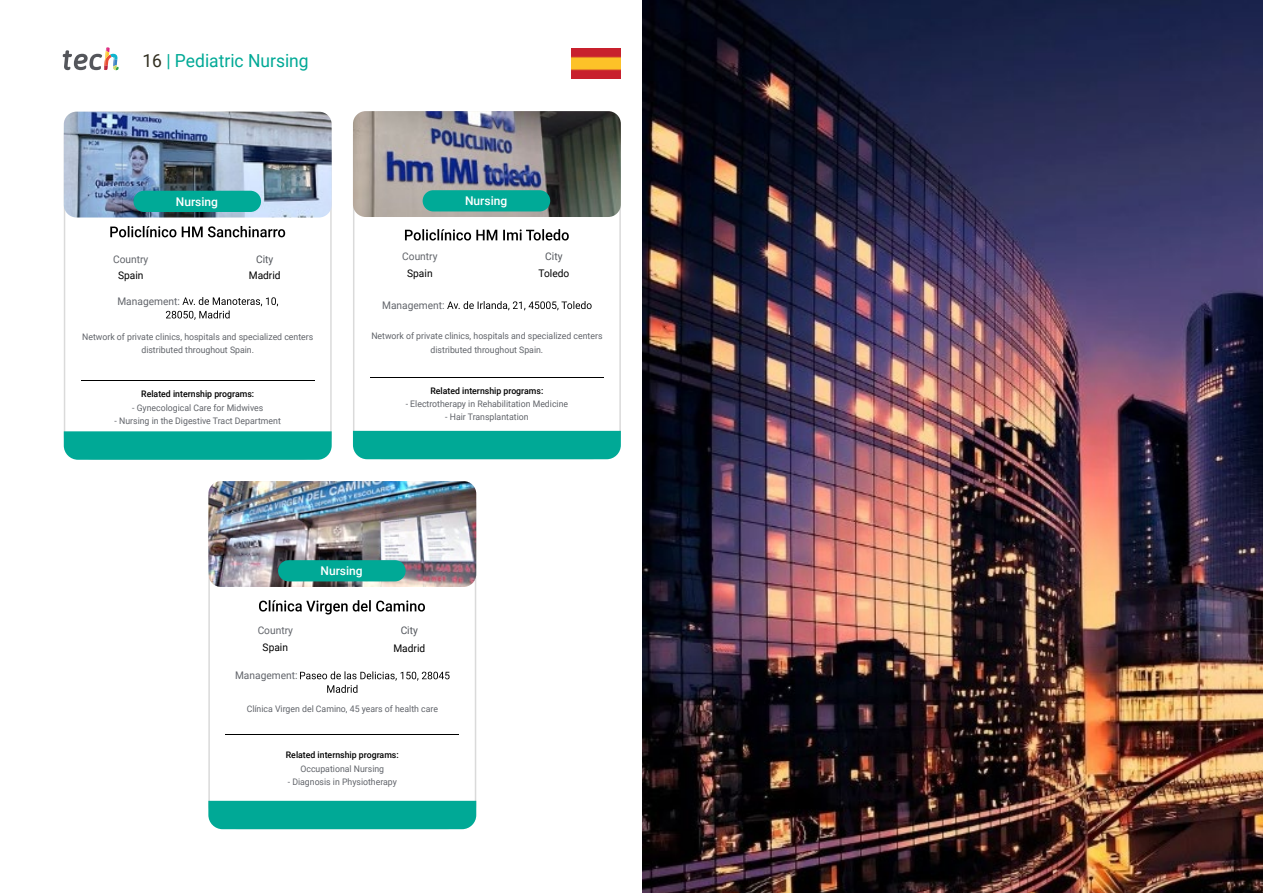
<style>
.page{position:relative;width:1263px;height:893px;background:#fff}
.page>*{position:absolute;margin:0;border:0;box-sizing:border-box;transform-origin:0 0}
.t1{font:18px "Roboto";color:#00a996}
.t2{font:500 12px "Roboto";color:#fff}
.t3{font:10.5px "Roboto";color:#61646a}
.t4{font:10.5px "Roboto";color:#000}
.t5{font:10.5px "Roboto";color:#52555b}
.t6{font:9px/13.5px "Roboto";color:#61646a;text-align:center}
.t7{font:500 9px "Roboto";color:#000}
.s1{color:#312e20}
</style>
<div class="page">
<svg style="left:63px;top:47px;width:56px;height:24px"></svg>
<img style="left:571px;top:48px;width:50px;height:30px">
<img style="left:642px;top:0;width:621px;height:893px">
<svg style="left:63px;top:111px;width:269px;height:337px"></svg>
<img style="left:64px;top:112px;width:268px;height:105px">
<div style="left:133px;top:191px;width:128px;height:21px;background:#00aa97;border-radius:11px"></div>
<svg style="left:64px;top:431px;width:268px;height:29px;background:#07ab99"></svg>
<hr style="left:81px;top:380px;width:234px;height:1px;background:#000">
<svg style="left:110px;top:226px;width:175px;height:11px"></svg>
<svg style="left:166px;top:297px;width:112px;height:23px"></svg>
<svg style="left:352px;top:217px;width:269px;height:243px"></svg>
<img style="left:353px;top:111px;width:268px;height:106px">
<div style="left:423px;top:190px;width:127px;height:21px;background:#00aa97;border-radius:11px"></div>
<div style="left:353px;top:431px;width:268px;height:28px;background:#00a996"></div>
<hr style="left:370px;top:377px;width:234px;height:1px;background:#000">
<svg style="left:405px;top:229px;width:164px;height:12px"></svg>
<svg style="left:447px;top:301px;width:145px;height:9px"></svg>
<svg style="left:208px;top:492px;width:269px;height:338px"></svg>
<img style="left:208px;top:481px;width:268px;height:106px">
<div style="left:278px;top:560px;width:128px;height:21px;background:#00a996;border-radius:11px"></div>
<div style="left:208px;top:801px;width:268px;height:28px;background:#00a996"></div>
<hr style="left:225px;top:734px;width:234px;height:1px;background:#000">
<svg style="left:259px;top:600px;width:166px;height:14px"></svg>
<svg style="left:300px;top:671px;width:150px;height:22px"></svg>
<h1 class="t1" style="left:142px;top:48px;width:168px"><span class="s1">16</span> | Pediatric Nursing</h1>
<h2 class="t2" style="left:176px;top:193px;width:44px">Nursing</h2>
<h2 class="t2" style="left:465px;top:193px;width:44px">Nursing</h2>
<p class="t3" style="left:113px;top:252px;width:37px">Country</p>
<p class="t4" style="left:118px;top:268px;width:27px">Spain</p>
<p class="t5" style="left:256px;top:252px;width:19px">City</p>
<p class="t4" style="left:249px;top:268px;width:33px">Madrid</p>
<p class="t3" style="left:402px;top:249px;width:37px">Country</p>
<p class="t4" style="left:407px;top:266px;width:27px">Spain</p>
<p class="t5" style="left:545px;top:249px;width:19px">City</p>
<p class="t4" style="left:538px;top:266px;width:32px">Toledo</p>
<p class="t3" style="left:117px;top:294px;width:64px">Management:</p>
<p class="t6" style="left:82px;top:329px;width:233px">Network of private clinics, hospitals and specialized centers distributed throughout Spain.</p>
<p class="t7" style="left:141px;top:388px;width:114px">Related internship programs:</p>
<p class="t6" style="left:132px;top:400px;width:133px">- Gynecological Care for Midwives</p>
<p class="t6" style="left:115px;top:414px;width:168px">- Nursing in the Digestive Tract Department</p>
<p class="t3" style="left:382px;top:298px;width:64px">Management:</p>
<p class="t6" style="left:371px;top:329px;width:233px">Network of private clinics, hospitals and specialized centers distributed throughout Spain.</p>
<p class="t7" style="left:430px;top:384px;width:114px">Related internship programs:</p>
<p class="t6" style="left:406px;top:397px;width:164px">- Electrotherapy in Rehabilitation Medicine</p>
<p class="t6" style="left:445px;top:410px;width:85px">- Hair Transplantation</p>
<p class="t3" style="left:258px;top:623px;width:37px">Country</p>
<p class="t4" style="left:263px;top:639px;width:27px">Spain</p>
<p class="t3" style="left:235px;top:668px;width:64px">Management:</p>
<h2 class="t2" style="left:320px;top:563px;width:44px">Nursing</h2>
<p class="t5" style="left:401px;top:623px;width:19px">City</p>
<p class="t4" style="left:393px;top:641px;width:33px">Madrid</p>
<p class="t6" style="left:247px;top:702px;width:193px">Clínica Virgen del Camino, 45 years of health care</p>
<p class="t7" style="left:286px;top:749px;width:114px">Related internship programs:</p>
<p class="t6" style="left:300px;top:761px;width:85px">Occupational Nursing</p>
<p class="t6" style="left:288px;top:774px;width:111px">- Diagnosis in Physiotherapy</p>
</div>
